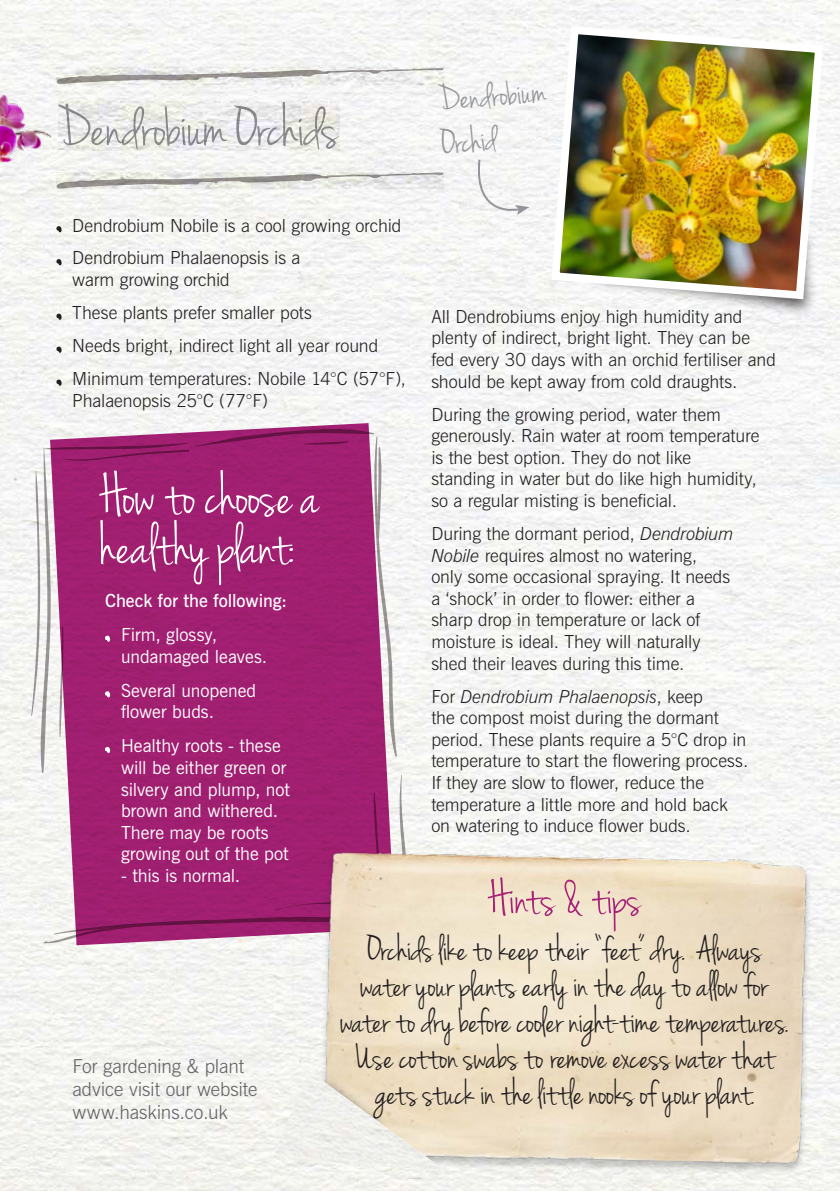
<style>
.page{position:relative;width:840px;height:1191px;background:#fff}
.page>*{position:absolute;margin:0;border:0;box-sizing:border-box;transform-origin:0 0}
.t1{font:60px/50px "Jenna Sue";color:#fff}
.t2{font:60px "Jenna Sue";letter-spacing:-.015em;color:#939598}
.t3{font:50px "Jenna Sue";letter-spacing:-.005em;color:#a82177}
.t4{font:38px/36px "Jenna Sue";letter-spacing:-.005em;color:#231f20;text-align:center}
.t5{font:38px/44.2px "Jenna Sue";color:#939598}
.t6{font:300 19.2px/23px "News Gothic BT";letter-spacing:-.005em;color:#636366}
.Paragraph_Style_1{font:300 18px/21.6px "News Gothic BT";color:#231f20}
.Paragraph_Style_1-2{font:18px/21.6px "News Gothic BT";color:#fff}
.Paragraph_Style_1-3{font:600 18px "News Gothic BT";color:#fff}
.s1{font-style:italic}
</style>
<div class="page">
<img style="left:0;top:0;width:839px;height:1191px">
<img style="left:0;top:46px;width:74px;height:489px">
<img style="left:0;top:535px;width:31px;height:133px">
<svg style="left:31px;top:427px;width:377px;height:516px;background:#ac4084"></svg>
<svg style="left:304px;top:441px;width:44px;height:4px"></svg>
<svg style="left:56px;top:226px;width:6px;height:7px"></svg>
<svg style="left:56px;top:259px;width:6px;height:7px"></svg>
<svg style="left:56px;top:313px;width:6px;height:7px"></svg>
<svg style="left:56px;top:346px;width:6px;height:7px"></svg>
<svg style="left:56px;top:379px;width:6px;height:7px"></svg>
<svg style="left:473px;top:158px;width:56px;height:61px"></svg>
<svg style="left:56px;top:172px;width:387px;height:17px;background:#d3d2cf"></svg>
<svg style="left:56px;top:68px;width:387px;height:16px"></svg>
<div style="left:588px;top:213px;width:228px;height:105px;background:#231f20;opacity:.75"></div>
<img style="left:547px;top:22px;width:279px;height:281px">
<img style="left:316px;top:842px;width:505px;height:349px">
<img style="left:272px;top:1070px;width:172px;height:100px">
<h1 class="t2" style="left:57px;top:93px;width:283px">Dendrobium Orchids</h1>
<p class="t5" style="left:437px;top:78px;width:110px;rotate:-4deg">Dendrobium<br>Orchid</p>
<p class="Paragraph_Style_1" style="left:72px;top:214px;width:330px">Dendrobium Nobile is a cool growing orchid</p>
<p class="Paragraph_Style_1" style="left:72px;top:247px;width:229px">Dendrobium Phalaenopsis is a warm growing orchid</p>
<p class="Paragraph_Style_1" style="left:72px;top:302px;width:241px">These plants prefer smaller pots</p>
<p class="Paragraph_Style_1" style="left:72px;top:335px;width:307px">Needs bright, indirect light all year round</p>
<p class="Paragraph_Style_1" style="left:72px;top:367px;width:335px">Minimum temperatures: Nobile 14°C (57°F),<br>Phalaenopsis 25°C (77°F)</p>
<p class="Paragraph_Style_1" style="left:431px;top:305px;width:346px">All Dendrobiums enjoy high humidity and plenty of indirect, bright light. They can be fed every 30 days with an orchid fertiliser and should be kept away from cold draughts.</p>
<p class="Paragraph_Style_1" style="left:431px;top:403px;width:329px">During the growing period, water them generously. Rain water at room temperature is the best option. They do not like<br>standing in water but do like high humidity, so a regular misting is beneficial.</p>
<p class="Paragraph_Style_1" style="left:431px;top:522px;width:303px">During the dormant period, <span class="s1">Dendrobium Nobile</span> requires almost no watering,<br>only some occasional spraying. It needs a ‘shock’ in order to flower: either a sharp drop in temperature or lack of moisture is ideal. They will naturally shed their leaves during this time.</p>
<p class="Paragraph_Style_1" style="left:431px;top:685px;width:318px">For <span class="s1">Dendrobium Phalaenopsis</span>, keep<br>the compost moist during the dormant period. These plants require a 5°C drop in temperature to start the flowering process.<br>If they are slow to flower, reduce the temperature a little more and hold back on watering to induce flower buds.</p>
<p class="t1" style="left:100px;top:474px;width:220px">How to choose a healthy plant:</p>
<p class="Paragraph_Style_1-3" style="left:105px;top:589px;width:184px">Check for the following:</p>
<p class="Paragraph_Style_1-2" style="left:121px;top:623px;width:148px">Firm, glossy, undamaged leaves.</p>
<p class="Paragraph_Style_1-2" style="left:121px;top:679px;width:137px">Several unopened flower buds.</p>
<p class="Paragraph_Style_1-2" style="left:121px;top:735px;width:170px">Healthy roots - these will be either green or silvery and plump, not brown and withered.<br>There may be roots growing out of the pot</p>
<p class="Paragraph_Style_1-2" style="left:121px;top:864px;width:121px">- this is normal.</p>
<p class="t3" style="left:488px;top:869px;width:153px">Hints &amp; tips</p>
<p class="t4" style="left:340px;top:933px;width:449px">Orchids like to keep their “feet” dry. Always water your plants early in the day to allow for water to dry before cooler night-time temperatures.<br>Use cotton swabs to remove excess water that gets stuck in the little nooks of your plant.</p>
<p class="t6" style="left:72px;top:1054px;width:186px">For gardening &amp; plant advice visit our website www.haskins.co.uk</p>
</div>
